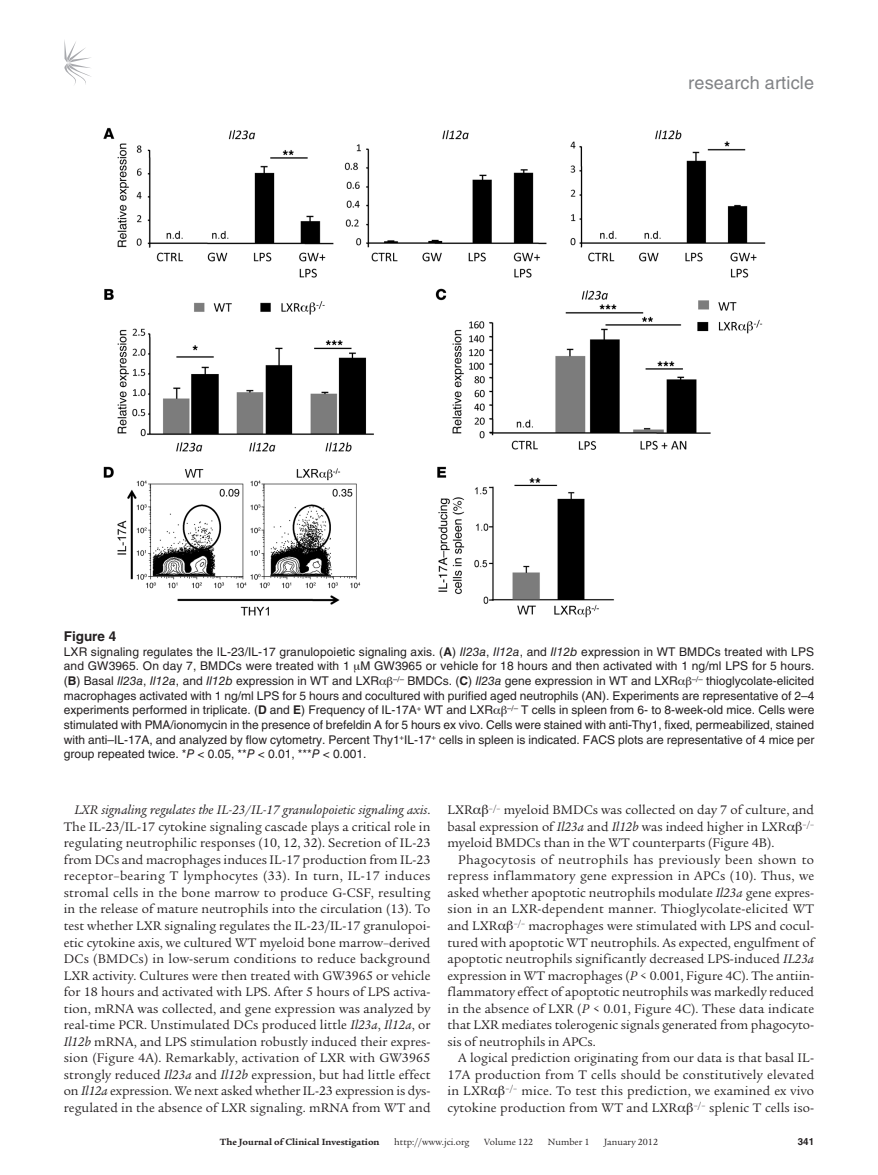
<style>
.page{position:relative;width:878px;height:1175px;background:#fff}
.page>*{position:absolute;margin:0;border:0;box-sizing:border-box;transform-origin:0 0}
.t1{font:18px "Helvetica LT Std";letter-spacing:.01em;color:#808285}
.t2{font:13.5px/16.5px "Legacy Serif Std";letter-spacing:.005em;color:#231f20;text-align:justify}
.t3{font:700 13.5px "Helvetica LT Std";color:#231f20}
.t4{font:12px/14.7px "Helvetica LT Std";color:#231f20;text-align:justify}
.t5{font:9.75px "Legacy Serif Std";color:#231f20}
.t6{font:700 9.75px "Legacy Serif Std";color:#231f20}
.t7{font:700 9.75px "Helvetica LT Std";color:#231f20}
.s1{font-weight:700}
.s2{font-style:italic}
</style>
<div class="page">
<svg style="left:64px;top:40px;width:27px;height:45px"></svg>
<img style="left:103px;top:127px;width:663px;height:491px">
<h1 class="t1" style="left:688px;top:73px;width:127px">research article</h1>
<p class="t3" style="left:64px;top:628px;width:54px">Figure 4</p>
<p class="t4" style="left:64px;top:644px;width:752px">LXR signaling regulates the IL-23/IL-17 granulopoietic signaling axis. (<span class="s1">A</span>) <span class="s2">Il23a</span>, <span class="s2">Il12a</span>, and <span class="s2">Il12b</span> expression in WT BMDCs treated with LPS and GW3965. On day 7, BMDCs were treated with 1 M GW3965 or vehicle for 18 hours and then activated with 1 ng/ml LPS for 5 hours. (<span class="s1">B</span>) Basal <span class="s2">Il23a</span>, <span class="s2">Il12a</span>, and <span class="s2">Il12b</span> expression in WT and LXR <sup>–/–</sup> BMDCs. (<span class="s1">C</span>) <span class="s2">Il23a</span> gene expression in WT and LXR <sup>–/–</sup> thioglycolate-elicited macrophages activated with 1 ng/ml LPS for 5 hours and cocultured with purified aged neutrophils (AN). Experiments are representative of 2–4 experiments performed in triplicate. (<span class="s1">D</span> and <span class="s1">E</span>) Frequency of IL-17A<sup>+</sup> WT and LXR <sup>–/–</sup> T cells in spleen from 6- to 8-week-old mice. Cells were stimulated with PMA/ionomycin in the presence of brefeldin A for 5 hours ex vivo. Cells were stained with anti-Thy1, fixed, permeabilized, stained with anti–IL-17A, and analyzed by flow cytometry. Percent Thy1<sup>+</sup>IL-17<sup>+</sup> cells in spleen is indicated. FACS plots are representative of 4 mice per group repeated twice. *<span class="s2">P</span> &lt; 0.05, **<span class="s2">P</span> &lt; 0.01, ***<span class="s2">P</span> &lt; 0.001.</p>
<p class="t2" style="left:64px;top:802px;width:368px;text-indent:11px"><span class="s2">LXR signaling regulates the IL-23/IL-17 granulopoietic signaling axis</span>.<br>The IL-23/IL-17 cytokine signaling cascade plays a critical role in regulating neutrophilic responses (10, 12, 32). Secretion of IL-23 from DCs and macrophages induces IL-17 production from IL-23 receptor–bearing T lymphocytes (33). In turn, IL-17 induces stromal cells in the bone marrow to produce G-CSF, resulting in the release of mature neutrophils into the circulation (13). To test whether LXR signaling regulates the IL-23/IL-17 granulopoi&shy;etic cytokine axis, we cultured WT myeloid bone marrow–derived DCs (BMDCs) in low-serum conditions to reduce background LXR activity. Cultures were then treated with GW3965 or vehicle for 18 hours and activated with LPS. After 5 hours of LPS activa&shy;tion, mRNA was collected, and gene expression was analyzed by real-time PCR. Unstimulated DCs produced little <span class="s2">Il23a</span>, <span class="s2">Il12a</span>, or <span class="s2">Il12b</span> mRNA, and LPS stimulation robustly induced their expres&shy;sion (Figure 4A). Remarkably, activation of LXR with GW3965 strongly reduced <span class="s2">Il23a</span> and <span class="s2">Il12b</span> expression, but had little effect on <span class="s2">Il12a</span> expression. We next asked whether IL-23 expression is dys&shy;regulated in the absence of LXR signaling. mRNA from WT and</p>
<p class="t2" style="left:447px;top:802px;width:368px">LXR <sup>–/–</sup> myeloid BMDCs was collected on day 7 of culture, and basal expression of <span class="s2">Il23a</span> and <span class="s2">Il12b</span> was indeed higher in LXR <sup>–/– </sup>myeloid BMDCs than in the WT counterparts (Figure 4B).</p>
<p class="t2" style="left:447px;top:851px;width:368px;text-indent:11px">Phagocytosis of neutrophils has previously been shown to repress inflammatory gene expression in APCs (10). Thus, we asked whether apoptotic neutrophils modulate <span class="s2">Il23a</span> gene expres&shy;sion in an LXR-dependent manner. Thioglycolate-elicited WT and LXR <sup>–/–</sup> macrophages were stimulated with LPS and cocul&shy;tured with apoptotic WT neutrophils. As expected, engulfment of apoptotic neutrophils significantly decreased LPS-induced <span class="s2">IL23a </span>expression in WT macrophages (<span class="s2">P</span> &lt; 0.001, Figure 4C). The antiin&shy;flammatory effect of apoptotic neutrophils was markedly reduced in the absence of LXR (<span class="s2">P</span> &lt; 0.01, Figure 4C). These data indicate that LXR mediates tolerogenic signals generated from phagocyto&shy;sis of neutrophils in APCs.</p>
<p class="t2" style="left:447px;top:1049px;width:368px;text-indent:11px">A logical prediction originating from our data is that basal IL-17A production from T cells should be constitutively elevated in LXR <sup>–/–</sup> mice. To test this prediction, we examined ex vivo cytokine production from WT and LXR <sup>–/–</sup> splenic T cells iso-</p>
<p class="t6" style="left:220px;top:1135px;width:161px">The Journal of Clinical Investigation</p>
<p class="t5" style="left:394px;top:1136px;width:77px">http://www.jci.org</p>
<p class="t5" style="left:484px;top:1136px;width:50px">Volume 122</p>
<p class="t5" style="left:548px;top:1136px;width:43px">Number 1</p>
<p class="t5" style="left:604px;top:1136px;width:55px">January 2012</p>
<p class="t7" style="left:797px;top:1135px;width:18px">341</p>
</div>
